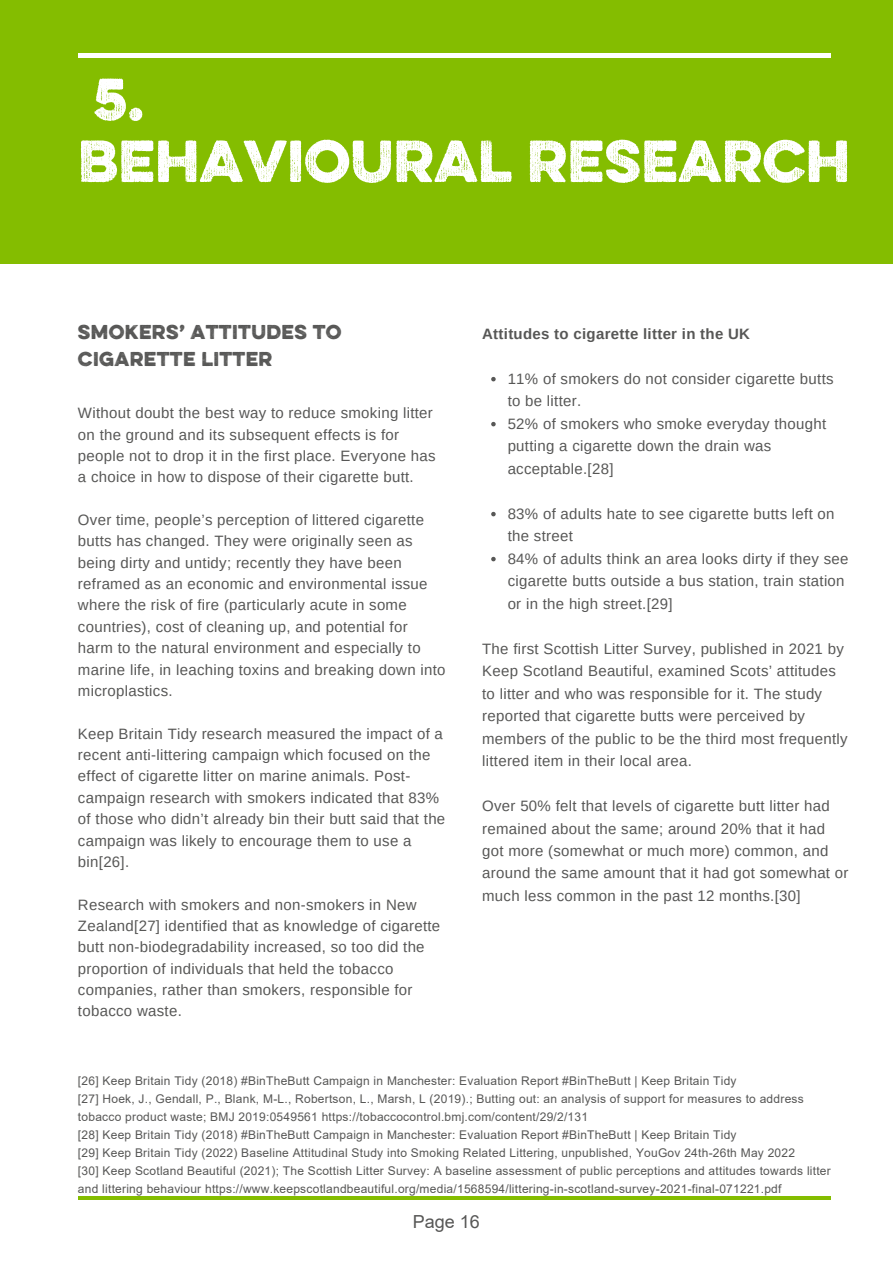
<style>
.page{position:relative;width:893px;height:1264px;background:#fff}
.page>*{position:absolute;margin:0;border:0;box-sizing:border-box;transform-origin:0 0}
.t1{font:700 52.95px/61.8px "Eveleth";color:#fff}
.t2{font:700 18px/27px "Eveleth";letter-spacing:.02em;color:#575756}
.t3{font:18px "Arial";color:#575756}
.t4{font:15px/21.3px "Arimo";letter-spacing:.02em;color:#575756}
.t5{font:700 15px "Arimo";letter-spacing:.02em;color:#575756}
.t6{font:12px/18px "Arial";letter-spacing:.02em;color:#575756}
</style>
<div class="page">
<div style="left:0;top:0;width:892px;height:264px;background:#84bd00"></div>
<hr style="left:78px;top:1196px;width:752px;height:3px;background:#84bd00">
<hr style="left:79px;top:54px;width:752px;height:3px;background:#fff">
<svg style="left:491px;top:377px;width:4px;height:4px"></svg>
<svg style="left:491px;top:422px;width:4px;height:4px"></svg>
<svg style="left:491px;top:512px;width:4px;height:4px"></svg>
<svg style="left:491px;top:557px;width:4px;height:4px"></svg>
<h1 class="t1" style="left:78px;top:74px;width:773px">5.<br>BEHAVIOURAL RESEARCH</h1>
<p class="t2" style="left:78px;top:321px;width:265px">SMOKERS’ ATTITUDES TO<br>CIGARETTE LITTER</p>
<p class="t4" style="left:78px;top:402px;width:359px">Without doubt the best way to reduce smoking litter on the ground and its subsequent effects is for people not to drop it in the first place. Everyone has a choice in how to dispose of their cigarette butt.</p>
<p class="t4" style="left:78px;top:509px;width:369px">Over time, people’s perception of littered cigarette butts has changed. They were originally seen as being dirty and untidy; recently they have been reframed as an economic and environmental issue where the risk of fire (particularly acute in some countries), cost of cleaning up, and potential for harm to the natural environment and especially to marine life, in leaching toxins and breaking down into microplastics.</p>
<p class="t4" style="left:78px;top:722px;width:369px">Keep Britain Tidy research measured the impact of a recent anti-littering campaign which focused on the effect of cigarette litter on marine animals. Post&shy;campaign research with smokers indicated that 83% of those who didn’t already bin their butt said that the campaign was likely to encourage them to use a bin[26].</p>
<p class="t4" style="left:78px;top:893px;width:364px">Research with smokers and non-smokers in New Zealand[27] identified that as knowledge of cigarette butt non-biodegradability increased, so too did the proportion of individuals that held the tobacco companies, rather than smokers, responsible for tobacco waste.</p>
<p class="t5" style="left:482px;top:325px;width:269px">Attitudes to cigarette litter in the UK</p>
<p class="t4" style="left:507px;top:367px;width:327px;line-height:22.5px">11% of smokers do not consider cigarette butts to be litter.<br>52% of smokers who smoke everyday thought putting a cigarette down the drain was acceptable.[28]</p>
<p class="t4" style="left:507px;top:502px;width:342px;line-height:22.5px">83% of adults hate to see cigarette butts left on the street<br>84% of adults think an area looks dirty if they see cigarette butts outside a bus station, train station or in the high street.[29]</p>
<p class="t4" style="left:482px;top:637px;width:367px;line-height:22.5px">The first Scottish Litter Survey, published in 2021 by Keep Scotland Beautiful, examined Scots’ attitudes to litter and who was responsible for it. The study reported that cigarette butts were perceived by members of the public to be the third most frequently littered item in their local area.</p>
<p class="t4" style="left:482px;top:794px;width:368px;line-height:22.5px">Over 50% felt that levels of cigarette butt litter had remained about the same; around 20% that it had got more (somewhat or much more) common, and around the same amount that it had got somewhat or much less common in the past 12 months.[30]</p>
<p class="t6" style="left:78px;top:1071px;width:754px">[26] Keep Britain Tidy (2018) #BinTheButt Campaign in Manchester: Evaluation Report #BinTheButt | Keep Britain Tidy<br>[27] Hoek, J., Gendall, P., Blank, M-L., Robertson, L., Marsh, L (2019).; Butting out: an analysis of support for measures to address tobacco product waste; BMJ 2019:0549561 https://tobaccocontrol.bmj.com/content/29/2/131<br>[28] Keep Britain Tidy (2018) #BinTheButt Campaign in Manchester: Evaluation Report #BinTheButt | Keep Britain Tidy<br>[29] Keep Britain Tidy (2022) Baseline Attitudinal Study into Smoking Related Littering, unpublished, YouGov 24th-26th May 2022<br>[30] Keep Scotland Beautiful (2021); The Scottish Litter Survey: A baseline assessment of public perceptions and attitudes towards litter and littering behaviour https://www.keepscotlandbeautiful.org/media/1568594/littering-in-scotland-survey-2021-final-071221.pdf</p>
<p class="t3" style="left:413px;top:1211px;width:68px">Page 16</p>
</div>
